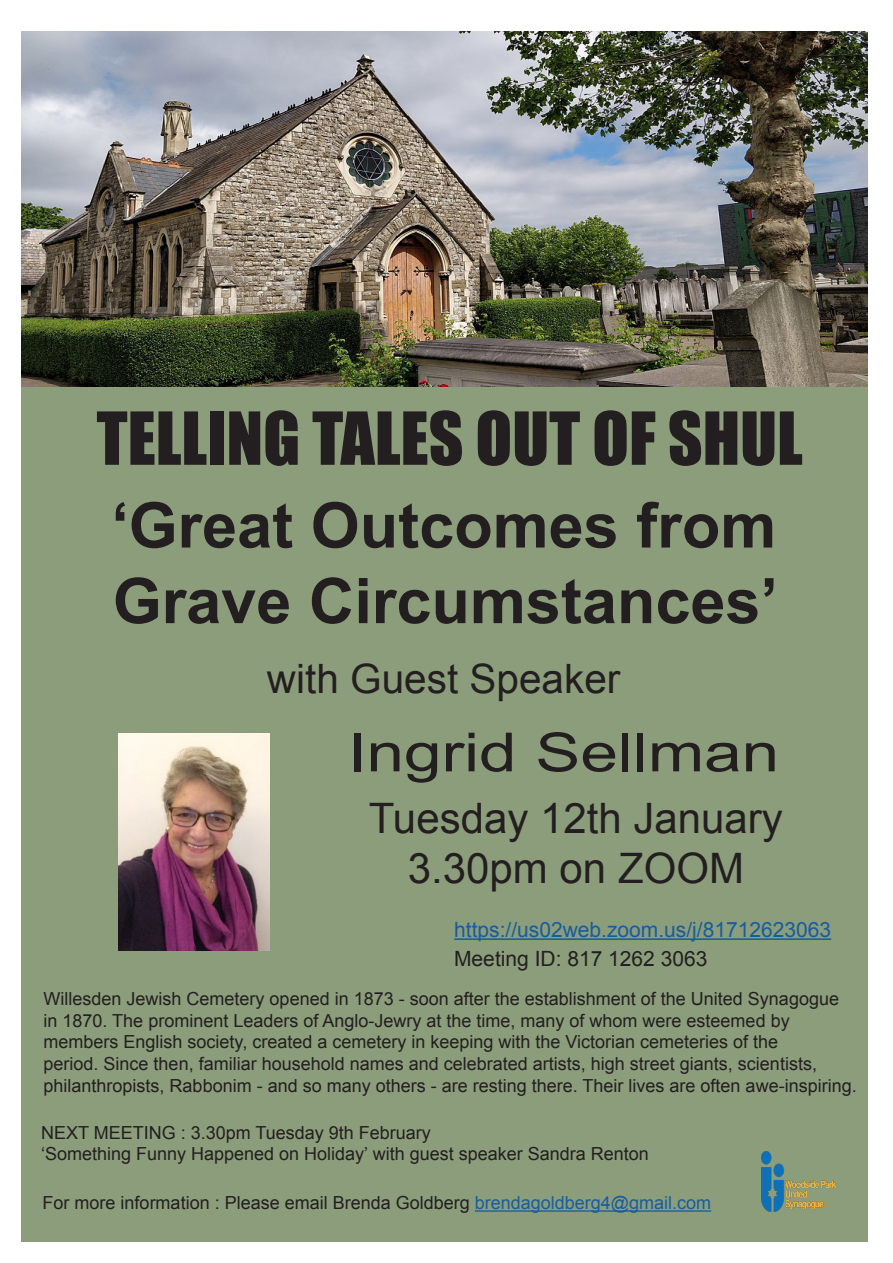
<style>
.page{position:relative;width:893px;height:1263px;background:#fff}
.page>*{position:absolute;margin:0;border:0;box-sizing:border-box;transform-origin:0 0}
.t1{font:67.5px "Impact";color:#231f20}
.t2{font:700 63px/75.6px "Arial";color:#231f20}
.t3{font:54px "Arial";color:#231f20;scale:1.25 1}
.t4{font:42px "Arial";color:#231f20}
.t5{font:40.5px "Arial";color:#231f20}
.t6{font:21px "Arial";color:#175d9e}
.t7{font:21px "Arial";color:#231f20}
.t8{font:18px/21.6px "Arial";color:#231f20}
.s1{color:#175d9e}
</style>
<div class="page">
<div style="left:21px;top:387px;width:846px;height:855px;background:#8c9d7b"></div>
<img style="left:118px;top:733px;width:152px;height:217px">
<img style="left:21px;top:32px;width:846px;height:355px">
<hr style="left:475px;top:1210px;width:236px;height:2px;background:#175d9e">
<hr style="left:454px;top:938px;width:377px;height:2px;background:#175d9e">
<img style="left:761px;top:1151px;width:75px;height:61px">
<p class="t1" style="left:97px;top:386px;width:708px">TELLING TALES OUT OF SHUL</p>
<p class="t2" style="left:111px;top:490px;width:668px">‘Great Outcomes from<br>Grave Circumstances’</p>
<p class="t5" style="left:267px;top:652px;width:355px">with Guest Speaker</p>
<p class="t3" style="left:348px;top:717px;width:347px">Ingrid Sellman</p>
<p class="t4" style="left:369px;top:791px;width:415px">Tuesday 12th January</p>
<p class="t4" style="left:408px;top:841px;width:338px">3.30pm on ZOOM</p>
<p class="t6" style="left:454px;top:916px;width:379px">https://us02web.zoom.us/j/81712623063</p>
<p class="t7" style="left:454px;top:945px;width:255px">Meeting ID: 817 1262 3063</p>
<p class="t8" style="left:44px;top:988px;width:815px">Willesden Jewish Cemetery opened in 1873 - soon after the establishment of the United Synagogue in 1870. The prominent Leaders of Anglo-Jewry at the time, many of whom were esteemed by members English society, created a cemetery in keeping with the Victorian cemeteries of the<br>period. Since then, familiar household names and celebrated artists, high street giants, scientists, philanthropists, Rabbonim - and so many others - are resting there. Their lives are often awe-inspiring.</p>
<p class="t8" style="left:41px;top:1122px;width:609px">NEXT MEETING : 3.30pm Tuesday 9th February<br>‘Something Funny Happened on Holiday’ with guest speaker Sandra Renton</p>
<p class="t8" style="left:43px;top:1192px;width:670px">For more information : Please email Brenda Goldberg <span class="s1">brendagoldberg4@gmail.com</span></p>
</div>
